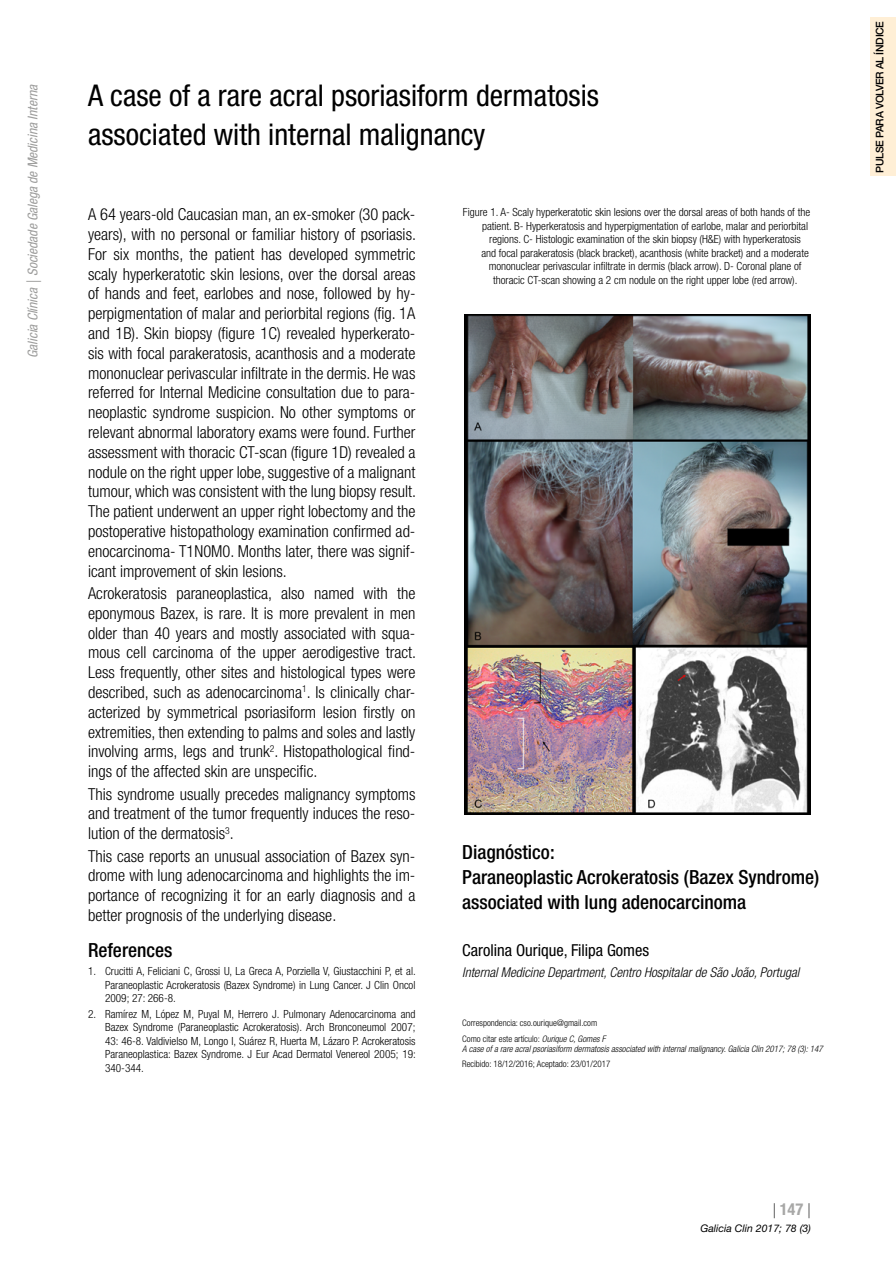
<style>
.page{position:relative;width:896px;height:1263px;background:#fff}
.page>*{position:absolute;margin:0;border:0;box-sizing:border-box;transform-origin:0 0}
.t1{font:condensed 30px/39px "Helvetica Neue LT Std";color:#000}
.t2{font:500 condensed 19.5px/25.3px "Helvetica Neue LT Std";color:#000}
.t3{font:300 condensed 16.5px/19.8px "Helvetica Neue LT Std";color:#000;text-align:justify}
.t4{font:condensed 16.5px "Helvetica Neue LT Std";color:#000}
.t5{font:700 condensed 16.5px "Helvetica Neue LT Std";color:#a8a8a7}
.t6{font:italic 300 condensed 13.5px "Helvetica Neue LT Std";color:#000}
.t7{font:italic condensed 13.5px "Helvetica Neue LT Std";color:#9d9d9c}
.t8{font:300 condensed 11.25px/13.5px "Helvetica Neue LT Std";color:#000;text-align:justify}
.t9{font:500 10.5px "Helvetica Neue LT Std";letter-spacing:-.03em;color:#000}
.t10{font:italic 10.5px "Helvetica Neue LT Std";color:#000}
.t11{font:300 condensed 9px/15px "Helvetica Neue LT Std";color:#000}
.t12{font:italic 300 condensed 9px "Helvetica Neue LT Std";color:#000}
.s1{font-style:italic}
.s2{font-weight:100;font-stretch:normal;font-size:15px;color:#000}
</style>
<div class="page">
<div style="left:870px;top:17px;width:26px;height:159px;background:#ffefd6"></div>
<img style="left:465px;top:315px;width:346px;height:499px">
<p class="t7" style="left:25px;top:358px;width:275px;rotate:-90deg">Galicia Clínica | Sociedade Galega de Medicina Interna</p>
<h1 class="t1" style="left:88px;top:76px;width:512px">A case of a rare acral psoriasiform dermatosis associated with internal malignancy</h1>
<p class="t3" style="left:88px;top:204px;width:330px">A 64 years-old Caucasian man, an ex-smoker (30 pack&shy;years), with no personal or familiar history of psoriasis.<br>For six months, the patient has developed symmetric scaly hyperkeratotic skin lesions, over the dorsal areas of hands and feet, earlobes and nose, followed by hy&shy;perpigmentation of malar and periorbital regions (fig. 1A and 1B). Skin biopsy (figure 1C) revealed hyperkerato&shy;sis with focal parakeratosis, acanthosis and a moderate mononuclear perivascular infiltrate in the dermis. He was referred for Internal Medicine consultation due to para&shy;neoplastic syndrome suspicion. No other symptoms or relevant abnormal laboratory exams were found. Further assessment with thoracic CT-scan (figure 1D) revealed a nodule on the right upper lobe, suggestive of a malignant tumour, which was consistent with the lung biopsy result.<br>The patient underwent an upper right lobectomy and the postoperative histopathology examination confirmed ad&shy;enocarcinoma- T1N0M0. Months later, there was signif&shy;icant improvement of skin lesions.</p>
<p class="t3" style="left:88px;top:583px;width:329px">Acrokeratosis paraneoplastica, also named with the eponymous Bazex, is rare. It is more prevalent in men older than 40 years and mostly associated with squa&shy;mous cell carcinoma of the upper aerodigestive tract.<br>Less frequently, other sites and histological types were described, such as adenocarcinoma<sup>1</sup>. Is clinically char&shy;acterized by symmetrical psoriasiform lesion firstly on extremities, then extending to palms and soles and lastly involving arms, legs and trunk<sup>2</sup>. Histopathological find&shy;ings of the affected skin are unspecific.</p>
<p class="t3" style="left:88px;top:784px;width:329px">This syndrome usually precedes malignancy symptoms and treatment of the tumor frequently induces the reso&shy;lution of the dermatosis<sup>3</sup>.</p>
<p class="t3" style="left:88px;top:846px;width:329px">This case reports an unusual association of Bazex syn&shy;drome with lung adenocarcinoma and highlights the im&shy;portance of recognizing it for an early diagnosis and a better prognosis of the underlying disease.</p>
<p class="t2" style="left:88px;top:937px;width:86px">References</p>
<p class="t8" style="left:105px;top:964px;width:312px;text-indent:-17px">1. Crucitti A, Feliciani C, Grossi U, La Greca A, Porziella V, Giustacchini P, et al.<br>Paraneoplastic Acrokeratosis (Bazex Syndrome) in Lung Cancer. J Clin Oncol 2009; 27: 266-8.</p>
<p class="t8" style="left:105px;top:1007px;width:312px;text-indent:-17px">2. Ramírez M, López M, Puyal M, Herrero J. Pulmonary Adenocarcinoma and Bazex Syndrome (Paraneoplastic Acrokeratosis). Arch Bronconeumol 2007; 43: 46-8. Valdivielso M, Longo I, Suárez R, Huerta M, Lázaro P. Acrokeratosis Paraneoplastica: Bazex Syndrome. J Eur Acad Dermatol Venereol 2005; 19:<br>340-344.</p>
<p class="t8" style="left:463px;top:206px;width:349px">Figure 1. A- Scaly hyperkeratotic skin lesions over the dorsal areas of both hands of the</p>
<p class="t8" style="left:482px;top:219px;width:328px">patient. B- Hyperkeratosis and hyperpigmentation of earlobe, malar and periorbital</p>
<p class="t8" style="left:489px;top:233px;width:313px">regions. C- Histologic examination of the skin biopsy (H&amp;E) with hyperkeratosis</p>
<p class="t8" style="left:481px;top:246px;width:329px">and focal parakeratosis (black bracket), acanthosis (white bracket) and a moderate</p>
<p class="t8" style="left:489px;top:260px;width:314px">mononuclear perivascular infiltrate in dermis (black arrow). D- Coronal plane of</p>
<p class="t8" style="left:493px;top:273px;width:306px">thoracic CT-scan showing a 2 cm nodule on the right upper lobe (red arrow).</p>
<p class="t2" style="left:462px;top:839px;width:358px">Diagnóstico:<br>Paraneoplastic Acrokeratosis (Bazex Syndrome) associated with lung adenocarcinoma</p>
<p class="t4" style="left:462px;top:941px;width:188px">Carolina Ourique, Filipa Gomes</p>
<p class="t6" style="left:462px;top:964px;width:339px">Internal Medicine Department, Centro Hospitalar de São João, Portugal</p>
<p class="t11" style="left:462px;top:1016px;width:145px">Correspondencia: cso.ourique@gmail.com<br>Como citar este artículo: <span class="s1">Ourique C, Gomes F</span></p>
<p class="t12" style="left:462px;top:1044px;width:362px">A case of a rare acral psoriasiform dermatosis associated with internal malignancy. Galicia Clin 2017; 78 (3): 147</p>
<p class="t11" style="left:462px;top:1057px;width:150px">Recibido: 18/12/2016; Aceptado: 23/01/2017</p>
<p class="t9" style="left:873px;top:173px;width:153px;rotate:-90deg">PULSE PARA VOLVER AL ÍNDICE</p>
<p class="t5" style="left:773px;top:1199px;width:40px"><span class="s2">|</span> 147 <span class="s2">|</span></p>
<p class="t10" style="left:700px;top:1222px;width:112px">Galicia Clin 2017; 78 (3)</p>
</div>
